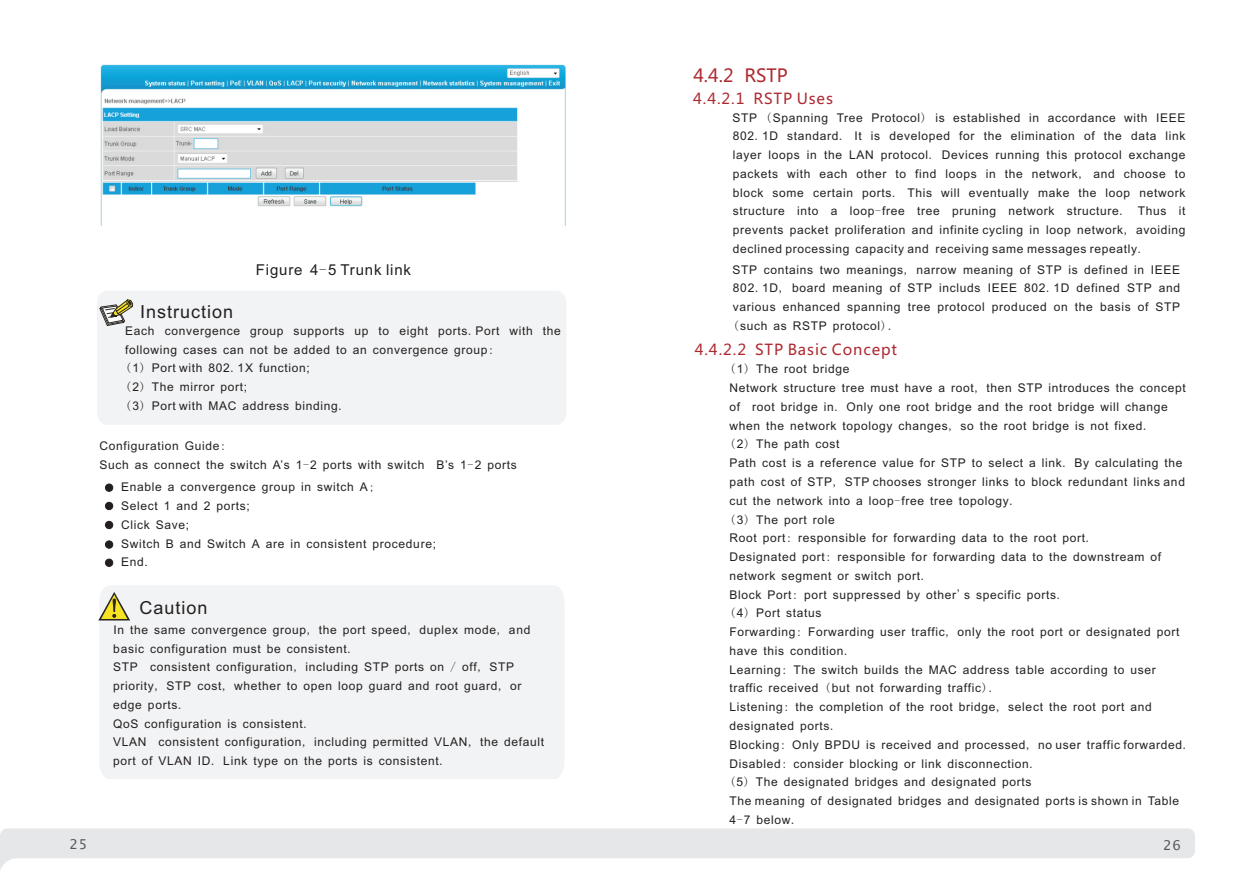
<style>
.page{position:relative;width:1259px;height:893px;background:#fff}
.page>*{position:absolute;margin:0;border:0;box-sizing:border-box;transform-origin:0 0}
.t1{font:18px "Arial";letter-spacing:.055em;color:#231f20}
.t2{font:18px "Microsoft Ya Hei";color:#ae2930}
.t3{font:15px "Microsoft Ya Hei";letter-spacing:.06em;color:#ae2930}
.t4{font:15px "Arial";letter-spacing:.055em;color:#231f20}
.t5{font:13.5px "Lucida Sans Unicode";color:#57585a}
.t6{font:12px/18.8px "Arial";letter-spacing:.055em;color:#231f20}
.s1{font-family:"Sim Sun"}
</style>
<div class="page">
<svg style="left:0;top:828px;width:1195px;height:42px;fill:#e6e7e9"></svg>
<div style="left:97px;top:291px;width:469px;height:134px;background:#f2f3f4"></div>
<svg style="left:99px;top:299px;width:34px;height:27px"></svg>
<div style="left:99px;top:586px;width:465px;height:193px;background:#f2f3f4"></div>
<svg style="left:98px;top:592px;width:32px;height:28px"></svg>
<div style="left:105px;top:484px;width:8px;height:7px;background:#231f20;border:1px solid #231f20;border-radius:50%"></div>
<div style="left:105px;top:502px;width:8px;height:8px;background:#231f20;border:1px solid #231f20;border-radius:50%"></div>
<div style="left:105px;top:521px;width:8px;height:8px;background:#231f20;border:1px solid #231f20;border-radius:50%"></div>
<div style="left:105px;top:541px;width:8px;height:7px;background:#231f20;border:1px solid #231f20;border-radius:50%"></div>
<div style="left:105px;top:559px;width:8px;height:8px;background:#231f20;border:1px solid #231f20;border-radius:50%"></div>
<img style="left:101px;top:65px;width:465px;height:160px">
<p class="t5" style="left:69px;top:838px;width:19px">25</p>
<h1 class="t2" style="left:693px;top:67px;width:96px">4.4.2 RSTP</h1>
<p class="t3" style="left:693px;top:92px;width:141px">4.4.2.1 RSTP Uses</p>
<p class="t6" style="left:732px;top:109px;width:454px;text-align:justify">STP <span class="s1">(</span>Spanning Tree Protocol<span class="s1">)</span> is established in accordance with IEEE 802<span class="s1">.</span>1D standard<span class="s1">.</span> It is developed for the elimination of the data link layer loops in the LAN protocol<span class="s1">.</span> Devices running this protocol exchange packets with each other to find loops in the network<span class="s1">,</span> and choose to block some certain ports<span class="s1">.</span> This will eventually make the loop network structure into a loop<span class="s1">-</span>free tree pruning network structure<span class="s1">.</span> Thus it prevents packet proliferation and infinite cycling in loop network<span class="s1">,</span> avoiding declined processing capacity and receiving same messages repeatly<span class="s1">.</span></p>
<p class="t4" style="left:256px;top:264px;width:157px">Figure 4<span class="s1">-</span>5 Trunk link</p>
<p class="t6" style="left:732px;top:261px;width:449px;text-align:justify">STP contains two meanings<span class="s1">,</span> narrow meaning of STP is defined in IEEE 802<span class="s1">.</span>1D<span class="s1">,</span> board meaning of STP includs IEEE 802<span class="s1">.</span>1D defined STP and various enhanced spanning tree protocol produced on the basis of STP <span class="s1">(</span>such as RSTP protocol<span class="s1">).</span></p>
<h1 class="t1" style="left:140px;top:305px;width:95px">Instruction</h1>
<p class="t6" style="left:125px;top:322px;width:437px">Each convergence group supports up to eight ports<span class="s1">.</span>Port with the following cases can not be added to an convergence group<span class="s1">:<br>(</span>1<span class="s1">)</span> Port with 802<span class="s1">.</span>1X function;<br><span class="s1">(</span>2<span class="s1">)</span> The mirror port;<br><span class="s1">(</span>3<span class="s1">)</span> Port with MAC address binding<span class="s1">.</span></p>
<p class="t3" style="left:695px;top:343px;width:204px">4.4.2.2 STP Basic Concept</p>
<p class="t6" style="left:729px;top:361px;width:461px"><span class="s1">(</span>1<span class="s1">)</span> The root bridge<br>Network structure tree must have a root<span class="s1">,</span> then STP introduces the concept of root bridge in<span class="s1">.</span> Only one root bridge and the root bridge will change when the network topology changes<span class="s1">,</span> so the root bridge is not fixed<span class="s1">.<br>(</span>2<span class="s1">)</span> The path cost<br>Path cost is a reference value for STP to select a link<span class="s1">.</span> By calculating the path cost of STP<span class="s1">,</span> STP chooses stronger links to block redundant links and cut the network into a loop<span class="s1">-</span>free tree topology<span class="s1">.<br>(</span>3<span class="s1">)</span> The port role<br>Root port<span class="s1">:</span> responsible for forwarding data to the root port<span class="s1">.<br></span>Designated port<span class="s1">:</span> responsible for forwarding data to the downstream of network segment or switch port<span class="s1">.<br></span>Block Port<span class="s1">:</span> port suppressed by other<span class="s1">'</span>s specific ports<span class="s1">.<br>(</span>4<span class="s1">)</span> Port status<br>Forwarding<span class="s1">:</span> Forwarding user traffic<span class="s1">,</span> only the root port or designated port have this condition<span class="s1">.<br></span>Learning<span class="s1">:</span> The switch builds the MAC address table according to user traffic received <span class="s1">(</span>but not forwarding traffic<span class="s1">).<br></span>Listening<span class="s1">:</span> the completion of the root bridge<span class="s1">,</span> select the root port and designated ports<span class="s1">.<br></span>Blocking<span class="s1">:</span> Only BPDU is received and processed<span class="s1">,</span> no user traffic forwarded<span class="s1">.<br></span>Disabled<span class="s1">:</span> consider blocking or link disconnection<span class="s1">.<br>(</span>5<span class="s1">)</span> The designated bridges and designated ports<br>The meaning of designated bridges and designated ports is shown in Table 4<span class="s1">-</span>7 below<span class="s1">.</span></p>
<p class="t6" style="left:99px;top:437px;width:419px">Configuration Guide<span class="s1">:<br></span>Such as connect the switch A’s 1<span class="s1">-</span>2 ports with switch B’s 1<span class="s1">-</span>2 ports</p>
<p class="t6" style="left:121px;top:479px;width:316px">Enable a convergence group in switch A<span class="s1">;<br></span>Select 1 and 2 ports;<br>Click Save;<br>Switch B and Switch A are in consistent procedure;<br>End.</p>
<h1 class="t1" style="left:139px;top:601px;width:70px">Caution</h1>
<p class="t6" style="left:113px;top:621px;width:432px">In the same convergence group<span class="s1">,</span> the port speed<span class="s1">,</span> duplex mode<span class="s1">,</span> and basic configuration must be consistent<span class="s1">.<br></span>STP consistent configuration<span class="s1">,</span> including STP ports on <span class="s1">/</span> off<span class="s1">,</span> STP priority<span class="s1">,</span> STP cost<span class="s1">,</span> whether to open loop guard and root guard<span class="s1">,</span> or edge ports<span class="s1">.<br></span>QoS configuration is consistent<span class="s1">.<br></span>VLAN consistent configuration<span class="s1">,</span> including permitted VLAN<span class="s1">,</span> the default port of VLAN ID<span class="s1">.</span> Link type on the ports is consistent<span class="s1">.</span></p>
<p class="t5" style="left:1163px;top:840px;width:19px">26</p>
</div>
